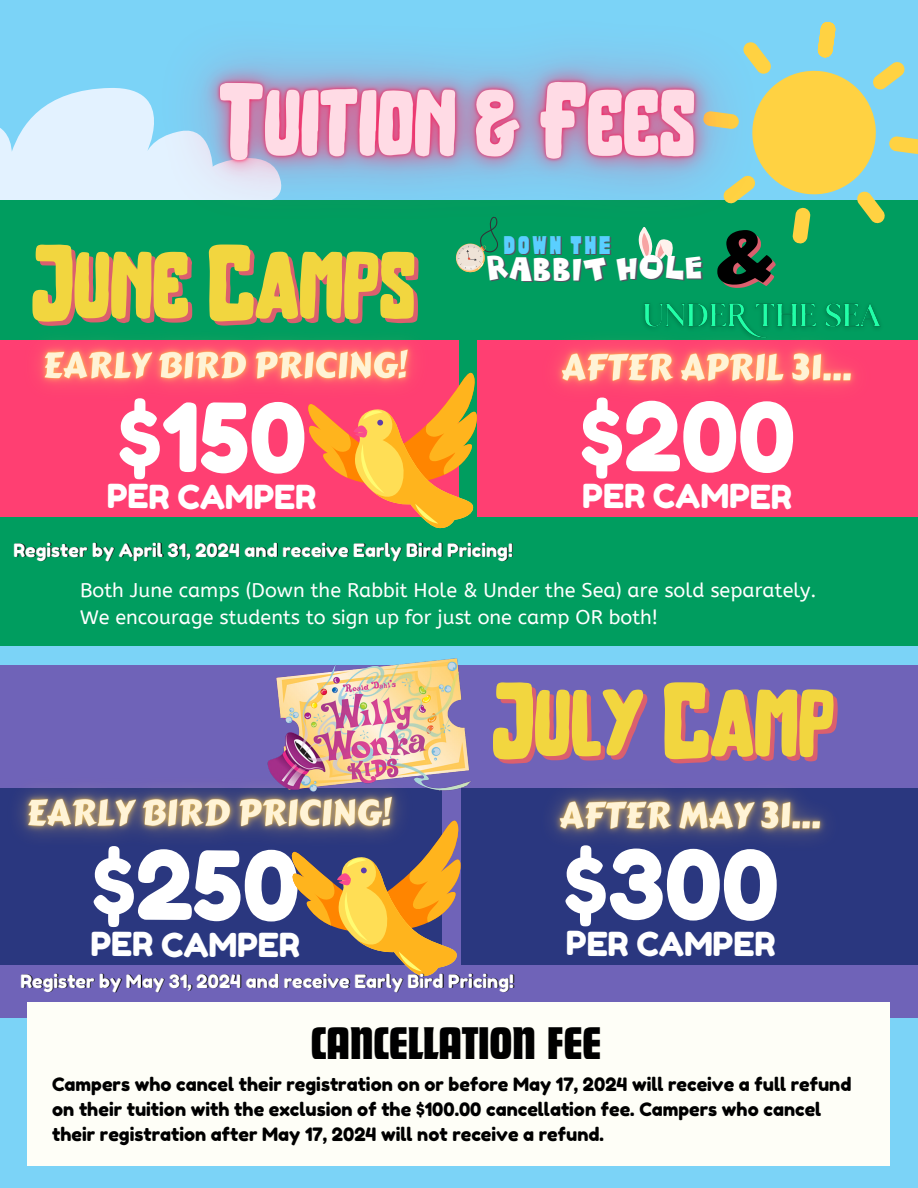
<style>
.page{position:relative;width:918px;height:1188px;background:#7bd3f7}
.page>*{position:absolute;margin:0;border:0;box-sizing:border-box;transform-origin:0 0}
.t1{font:700 94.8px "BROTHER";color:#f2d63f}
.t2{font:94.65px "Fredoka One";letter-spacing:-.01em;color:#fff}
.t3{font:74.55px "Carter One";color:#db5f6e}
.t4{font:47.25px "Futura Com Display";color:#000}
.t5{font:33.45px "Tiki Tropic";letter-spacing:.085em;color:#fff}
.t6{font:33.15px "Fredoka One";letter-spacing:-.01em;color:#fff}
.t7{font:28.35px "Cubao Free Narrow";letter-spacing:.085em;color:#5acfff}
.t8{font:19.8px/27px "A Bee Zee";color:#fff}
.t9{font:18.45px/24.8px "Fredoka One";color:#000}
.t10{font:18.45px "Fredoka One";color:#fff}
</style>
<div class="page">
<svg style="left:0;top:88px;width:103px;height:113px"></svg>
<div style="left:0;top:665px;width:918px;height:353px;background:#6f63b8"></div>
<div style="left:0;top:201px;width:918px;height:445px;background:#009d5f"></div>
<svg style="left:832px;top:23px;width:86px;height:201px"></svg>
<div style="left:0;top:340px;width:459px;height:177px;background:#ff3f72"></div>
<img style="left:103px;top:22px;width:729px;height:251px">
<div style="left:477px;top:340px;width:441px;height:177px;background:#ff3f72"></div>
<svg style="left:311px;top:373px;width:166px;height:155px"></svg>
<img style="left:38px;top:339px;width:413px;height:97px">
<img style="left:556px;top:303px;width:325px;height:86px">
<div style="left:0;top:788px;width:442px;height:177px;background:#2a377f"></div>
<div style="left:461px;top:788px;width:457px;height:177px;background:#2a377f"></div>
<svg style="left:294px;top:821px;width:167px;height:155px"></svg>
<img style="left:19px;top:788px;width:415px;height:96px">
<img style="left:552px;top:790px;width:274px;height:48px">
<img style="left:217px;top:658px;width:254px;height:158px">
<div style="left:28px;top:1003px;width:862px;height:163px;background:#fefef7"></div>
<p class="t7" style="left:504px;top:231px;width:109px">DOWN THE</p>
<p class="t1" style="left:32px;top:247px;width:385px">JUNE CAMPS</p>
<p class="t5" style="left:487px;top:243px;width:216px">RABBIT HOLE</p>
<h3 class="t3" style="left:718px;top:204px;width:58px">&amp;</h3>
<h3 class="t2" style="left:117px;top:380px;width:192px">$150</h3>
<h3 class="t6" style="left:107px;top:477px;width:211px">PER CAMPER</h3>
<p class="t2" style="left:579px;top:379px;width:218px">$200</p>
<p class="t6" style="left:582px;top:476px;width:211px">PER CAMPER</p>
<h1 class="t10" style="left:14px;top:539px;width:501px">Register by April 31, 2024 and receive Early Bird Pricing!</h1>
<p class="t8" style="left:80px;top:577px;width:738px">Both June camps (Down the Rabbit Hole &amp; Under the Sea) are sold separately.<br>We encourage students to sign up for just one camp OR both!</p>
<h3 class="t2" style="left:91px;top:827px;width:211px">$250</h3>
<h3 class="t6" style="left:90px;top:924px;width:211px">PER CAMPER</h3>
<p class="t1" style="left:493px;top:685px;width:344px">JULY CAMP</p>
<p class="t2" style="left:563px;top:827px;width:218px">$300</p>
<p class="t6" style="left:566px;top:924px;width:211px">PER CAMPER</p>
<p class="t10" style="left:21px;top:970px;width:495px">Register by May 31, 2024 and receive Early Bird Pricing!</p>
<h1 class="t4" style="left:311px;top:1014px;width:292px">CANCELLATION FEE</h1>
<h3 class="t9" style="left:52px;top:1072px;width:801px">Campers who cancel their registration on or before May 17, 2024 will receive a full refund on their tuition with the exclusion of the $100.00 cancellation fee. Campers who cancel their registration after May 17, 2024 will not receive a refund.</h3>
</div>
